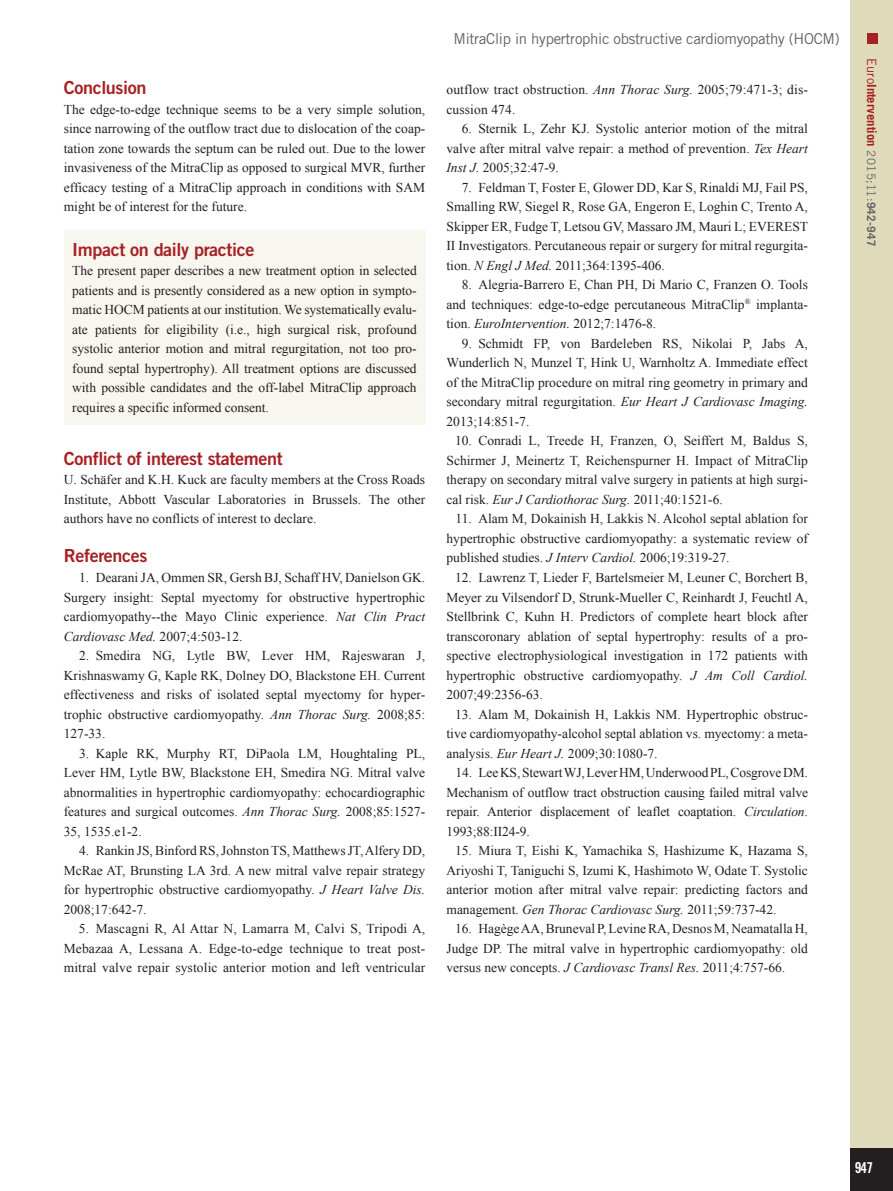
<style>
.page{position:relative;width:893px;height:1191px;background:#fff}
.page>*{position:absolute;margin:0;border:0;box-sizing:border-box;transform-origin:0 0}
.intertitre1{font:18px "Trade Gothic LT Std Bd 2";letter-spacing:-.02em;color:#a72023}
.t1{font:15px "Trade Gothic LT Std";letter-spacing:-.02em;color:#636366}
.t2{font:15px "Trade Gothic LT Std Bd Cn 20";color:#fff}
.references{font:13.5px/19.5px "Times New Roman";color:#231f20;text-align:justify}
.text_1er_paragraph{font:13.5px/19.5px "Times New Roman";color:#231f20;text-align:justify}
.t3{font:700 12.75px "Trade Gothic LT Std";color:#a72023}
.s1{font-style:italic}
.s2{font-weight:400}
.s3{font-weight:400;font-size:11.7px;color:#636366}
.s4{font-size:11.7px;color:#636366}
</style>
<div class="page">
<div style="left:850px;top:0;width:43px;height:1191px;background:#dedaba"></div>
<div style="left:850px;top:1148px;width:43px;height:43px;background:#231f20"></div>
<div style="left:867px;top:34px;width:11px;height:10px;background:#a72023"></div>
<div style="left:64px;top:230px;width:361px;height:195px;background:#f7f7f0"></div>
<p class="intertitre1" style="left:64px;top:77px;width:84px">Conclusion</p>
<p class="text_1er_paragraph" style="left:64px;top:99px;width:363px">The edge-to-edge technique seems to be a very simple solution, since narrowing of the outflow tract due to dislocation of the coap&shy;tation zone towards the septum can be ruled out. Due to the lower invasiveness of the MitraClip as opposed to surgical MVR, further efficacy testing of a MitraClip approach in conditions with SAM might be of interest for the future.</p>
<p class="intertitre1" style="left:72px;top:238px;width:184px">Impact on daily practice</p>
<p class="text_1er_paragraph" style="left:72px;top:261px;width:346px">The present paper describes a new treatment option in selected patients and is presently considered as a new option in sympto&shy;matic HOCM patients at our institution. We systematically evalu&shy;ate patients for eligibility (i.e., high surgical risk, profound systolic anterior motion and mitral regurgitation, not too pro&shy;found septal hypertrophy). All treatment options are discussed with possible candidates and the off-label MitraClip approach requires a specific informed consent.</p>
<p class="intertitre1" style="left:64px;top:447px;width:220px">Conflict of interest statement</p>
<p class="text_1er_paragraph" style="left:64px;top:470px;width:363px">U. Schäfer and K.H. Kuck are faculty members at the Cross Roads Institute, Abbott Vascular Laboratories in Brussels. The other authors have no conflicts of interest to declare.</p>
<p class="intertitre1" style="left:64px;top:545px;width:85px">References</p>
<p class="references" style="left:64px;top:567px;width:363px;text-indent:15px">1. Dearani JA, Ommen SR, Gersh BJ, Schaff HV, Danielson GK.<br>Surgery insight: Septal myectomy for obstructive hypertrophic cardiomyopathy--the Mayo Clinic experience. <span class="s1">Nat Clin Pract Cardiovasc Med.</span> 2007;4:503-12.</p>
<p class="references" style="left:64px;top:645px;width:363px;text-indent:15px">2. Smedira NG, Lytle BW, Lever HM, Rajeswaran J, Krishnaswamy G, Kaple RK, Dolney DO, Blackstone EH. Current effectiveness and risks of isolated septal myectomy for hyper&shy;trophic obstructive cardiomyopathy. <span class="s1">Ann Thorac Surg.</span> 2008;85:<br>127-33.</p>
<p class="references" style="left:64px;top:743px;width:363px;text-indent:15px">3. Kaple RK, Murphy RT, DiPaola LM, Houghtaling PL, Lever HM, Lytle BW, Blackstone EH, Smedira NG. Mitral valve abnormalities in hypertrophic cardiomyopathy: echocardiographic features and surgical outcomes. <span class="s1">Ann Thorac Surg.</span> 2008;85:1527- 35, 1535.e1-2.</p>
<p class="references" style="left:64px;top:840px;width:363px;text-indent:15px">4. Rankin JS, Binford RS, Johnston TS, Matthews JT, Alfery DD, McRae AT, Brunsting LA 3rd. A new mitral valve repair strategy for hypertrophic obstructive cardiomyopathy. <span class="s1">J Heart Valve Dis.<br></span>2008;17:642-7.</p>
<p class="references" style="left:64px;top:918px;width:363px;text-indent:15px">5. Mascagni R, Al Attar N, Lamarra M, Calvi S, Tripodi A, Mebazaa A, Lessana A. Edge-to-edge technique to treat post&shy;mitral valve repair systolic anterior motion and left ventricular</p>
<p class="t1" style="left:453px;top:30px;width:388px">MitraClip in hypertrophic obstructive cardiomyopathy (HOCM)</p>
<p class="references" style="left:446px;top:80px;width:363px">outflow tract obstruction. <span class="s1">Ann Thorac Surg.</span> 2005;79:471-3; dis&shy;cussion 474.</p>
<p class="references" style="left:446px;top:119px;width:363px;text-indent:15px">6. Sternik L, Zehr KJ. Systolic anterior motion of the mitral valve after mitral valve repair: a method of prevention. <span class="s1">Tex Heart Inst J.</span> 2005;32:47-9.</p>
<p class="references" style="left:446px;top:177px;width:363px;text-indent:15px">7. Feldman T, Foster E, Glower DD, Kar S, Rinaldi MJ, Fail PS, Smalling RW, Siegel R, Rose GA, Engeron E, Loghin C, Trento A, Skipper ER, Fudge T, Letsou GV, Massaro JM, Mauri L; EVEREST II Investigators. Percutaneous repair or surgery for mitral regurgita&shy;tion. <span class="s1">N Engl J Med.</span> 2011;364:1395-406.</p>
<p class="references" style="left:446px;top:275px;width:363px;text-indent:15px">8. Alegria-Barrero E, Chan PH, Di Mario C, Franzen O. Tools and techniques: edge-to-edge percutaneous MitraClip<sup>®</sup> implanta&shy;tion. <span class="s1">EuroIntervention.</span> 2012;7:1476-8.</p>
<p class="references" style="left:446px;top:333px;width:363px;text-indent:15px">9. Schmidt FP, von Bardeleben RS, Nikolai P, Jabs A, Wunderlich N, Munzel T, Hink U, Warnholtz A. Immediate effect of the MitraClip procedure on mitral ring geometry in primary and secondary mitral regurgitation. <span class="s1">Eur Heart J Cardiovasc Imaging.<br></span>2013;14:851-7.</p>
<p class="references" style="left:446px;top:431px;width:363px;text-indent:9px">10. Conradi L, Treede H, Franzen, O, Seiffert M, Baldus S, Schirmer J, Meinertz T, Reichenspurner H. Impact of MitraClip therapy on secondary mitral valve surgery in patients at high surgi&shy;cal risk. <span class="s1">Eur J Cardiothorac Surg.</span> 2011;40:1521-6.</p>
<p class="references" style="left:446px;top:509px;width:363px;text-indent:9px">11. Alam M, Dokainish H, Lakkis N. Alcohol septal ablation for hypertrophic obstructive cardiomyopathy: a systematic review of published studies. <span class="s1">J Interv Cardiol.</span> 2006;19:319-27.</p>
<p class="references" style="left:446px;top:567px;width:363px;text-indent:9px">12. Lawrenz T, Lieder F, Bartelsmeier M, Leuner C, Borchert B, Meyer zu Vilsendorf D, Strunk-Mueller C, Reinhardt J, Feuchtl A, Stellbrink C, Kuhn H. Predictors of complete heart block after transcoronary ablation of septal hypertrophy: results of a pro&shy;spective electrophysiological investigation in 172 patients with hypertrophic obstructive cardiomyopathy. <span class="s1">J Am Coll Cardiol.<br></span>2007;49:2356-63.</p>
<p class="references" style="left:446px;top:704px;width:363px;text-indent:9px">13. Alam M, Dokainish H, Lakkis NM. Hypertrophic obstruc&shy;tive cardiomyopathy-alcohol septal ablation vs. myectomy: a meta&shy;analysis. <span class="s1">Eur Heart J.</span> 2009;30:1080-7.</p>
<p class="references" style="left:446px;top:762px;width:363px;text-indent:9px">14. Lee KS, Stewart WJ, Lever HM, Underwood PL, Cosgrove DM.<br>Mechanism of outflow tract obstruction causing failed mitral valve repair. Anterior displacement of leaflet coaptation. <span class="s1">Circulation</span>.<br>1993;88:II24-9.</p>
<p class="references" style="left:446px;top:840px;width:363px;text-indent:9px">15. Miura T, Eishi K, Yamachika S, Hashizume K, Hazama S, Ariyoshi T, Taniguchi S, Izumi K, Hashimoto W, Odate T. Systolic anterior motion after mitral valve repair: predicting factors and management. <span class="s1">Gen Thorac Cardiovasc Surg.</span> 2011;59:737-42.</p>
<p class="references" style="left:446px;top:918px;width:363px;text-indent:9px">16. Hagège AA, Bruneval P, Levine RA, Desnos M, Neamatalla H, Judge DP. The mitral valve in hypertrophic cardiomyopathy: old versus new concepts. <span class="s1">J Cardiovasc Transl Res.</span> 2011;4:757-66.</p>
<p class="t3" style="left:879px;top:58px;width:189px;rotate:90deg"><span class="s2">Euro</span>Intervention <span class="s3">2015;11:</span><span class="s4">942-947</span></p>
<p class="t2" style="left:855px;top:1158px;width:20px">947</p>
</div>
